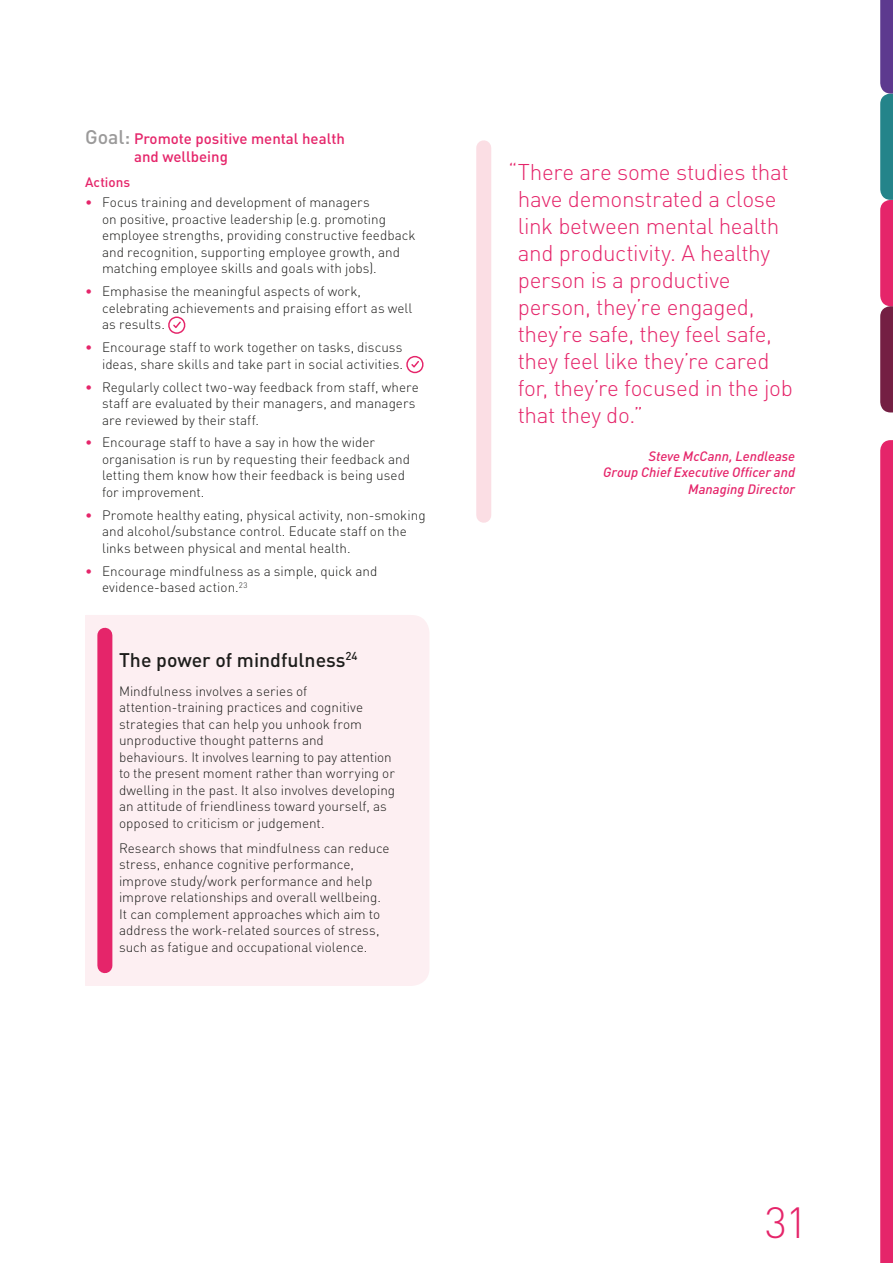
<style>
.page{position:relative;width:893px;height:1263px;background:#fff}
.page>*{position:absolute;margin:0;border:0;box-sizing:border-box;transform-origin:0 0}
.t1{font:300 43.05px "DIN";color:#e5256a}
.t2{font:300 22.5px/27px "DIN";letter-spacing:-.015em;color:#e5256a}
.t3{font:500 19.5px "DIN";color:#1d1d1b}
.t4{font:500 15px/18px "DIN";color:#e5256a}
.t5{font:300 13.5px/16.5px "DIN";color:#1d1d1b}
.t6{font:italic 500 13.5px/16.5px "DIN";color:#e5256a;text-align:right}
.t7{font:500 13.5px "DIN";letter-spacing:.005em;color:#e5256a}
.s1{font-size:19.5px;color:#9b9a9a}
.s2{color:#e5256a}
</style>
<div class="page">
<svg style="left:880px;top:440px;width:13px;height:823px;background:#e5296d"></svg>
<svg style="left:880px;top:0;width:13px;height:412px;background:#7d4977"></svg>
<svg style="left:168px;top:316px;width:18px;height:18px"></svg>
<svg style="left:406px;top:356px;width:18px;height:17px"></svg>
<div style="left:85px;top:615px;width:344px;height:371px;background:#fdeff2"></div>
<div style="left:97px;top:635px;width:15px;height:331px;background:#e5256a"></div>
<div style="left:476px;top:148px;width:15px;height:367px;background:#fbdee4"></div>
<p class="t4" style="left:134px;top:129px;width:212px;text-indent:-49px"><span class="s1">Goal:</span> Promote positive mental health and wellbeing</p>
<p class="t7" style="left:85px;top:173px;width:47px">Actions</p>
<p class="t5" style="left:102px;top:194px;width:315px;text-indent:-17px"><span class="s2">•</span> Focus training and development of managers<br>on positive, proactive leadership (e.g. promoting employee strengths, providing constructive feedback and recognition, supporting employee growth, and matching employee skills and goals with jobs).</p>
<p class="t5" style="left:102px;top:283px;width:312px;text-indent:-17px"><span class="s2">•</span> Emphasise the meaningful aspects of work, celebrating achievements and praising effort as well as results.</p>
<p class="t5" style="left:85px;top:339px;width:320px;text-align:right"><span class="s2">•</span> Encourage staff to work together on tasks, discuss ideas, share skills and take part in social activities.</p>
<p class="t5" style="left:102px;top:378px;width:318px;text-indent:-17px"><span class="s2">•</span> Regularly collect two-way feedback from staff, where staff are evaluated by their managers, and managers are reviewed by their staff.</p>
<p class="t5" style="left:102px;top:434px;width:310px;text-indent:-17px"><span class="s2">•</span> Encourage staff to have a say in how the wider organisation is run by requesting their feedback and letting them know how their feedback is being used for improvement.</p>
<p class="t5" style="left:102px;top:507px;width:325px;text-indent:-17px"><span class="s2">•</span> Promote healthy eating, physical activity, non-smoking and alcohol/substance control. Educate staff on the links between physical and mental health.</p>
<p class="t5" style="left:102px;top:562px;width:277px;text-indent:-17px"><span class="s2">•</span> Encourage mindfulness as a simple, quick and evidence-based action.<sup>23</sup></p>
<h3 class="t3" style="left:119px;top:647px;width:240px">The power of mindfulness<sup>24</sup></h3>
<p class="t5" style="left:119px;top:683px;width:278px">Mindfulness involves a series of attention-training practices and cognitive strategies that can help you unhook from unproductive thought patterns and behaviours. It involves learning to pay attention to the present moment rather than worrying or dwelling in the past. It also involves developing an attitude of friendliness toward yourself, as opposed to criticism or judgement.</p>
<p class="t5" style="left:119px;top:840px;width:272px">Research shows that mindfulness can reduce stress, enhance cognitive performance, improve study/work performance and help improve relationships and overall wellbeing.<br>It can complement approaches which aim to address the work-related sources of stress, such as fatigue and occupational violence.</p>
<p class="t2" style="left:518px;top:158px;width:277px;text-indent:-10px">“ There are some studies that have demonstrated a close link between mental health and productivity. A healthy person is a productive person, they’re engaged, they’re safe, they feel safe, they feel like they’re cared for, they’re focused in the job that they do.”</p>
<p class="t6" style="left:603px;top:447px;width:194px">Steve McCann, Lendlease<br>Group Chief Executive Officer and<br>Managing Director</p>
<h1 class="t1" style="left:765px;top:1196px;width:45px">31</h1>
</div>
